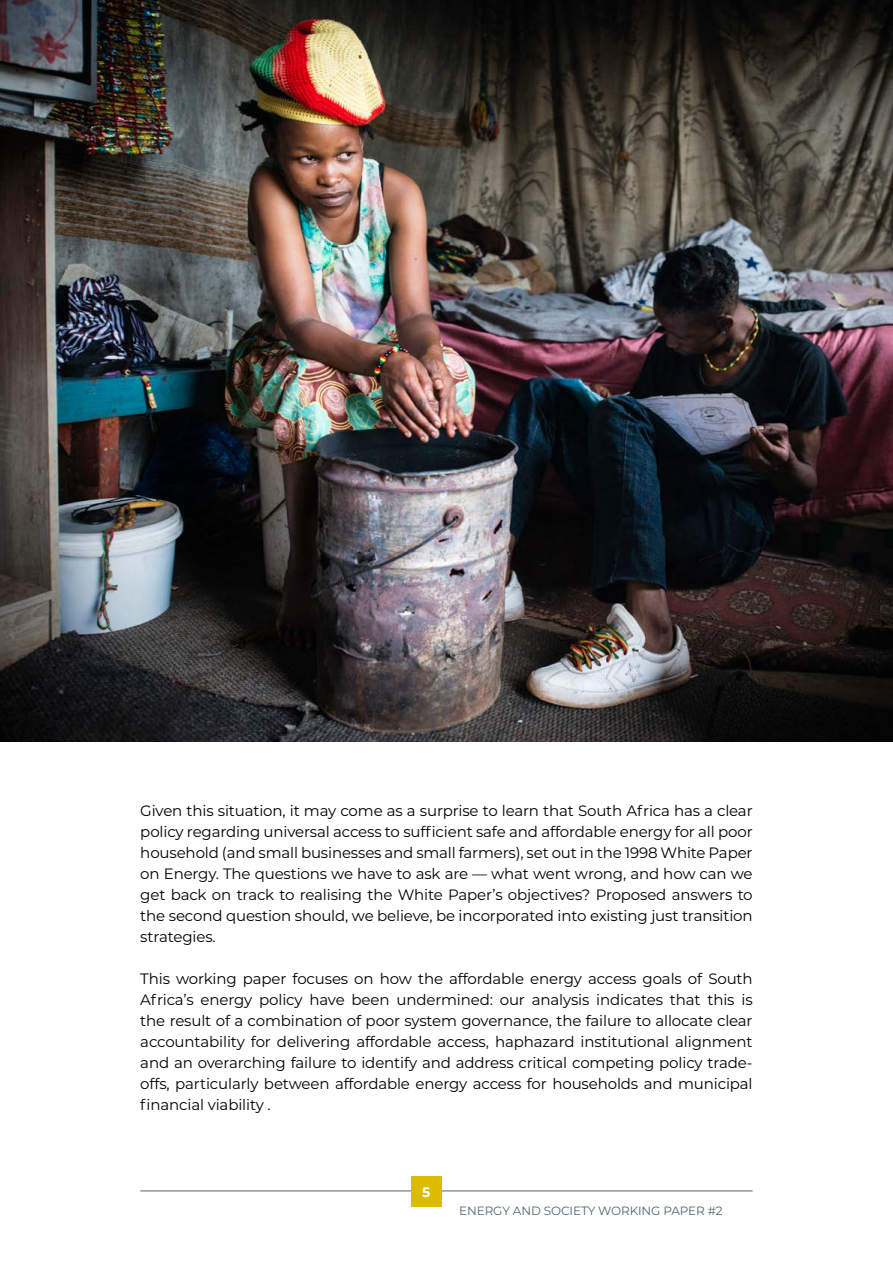
<style>
.page{position:relative;width:893px;height:1263px;background:#fff}
.page>*{position:absolute;margin:0;border:0;box-sizing:border-box;transform-origin:0 0}
.t1{font:15px/21px "Montserrat";letter-spacing:-.01em;color:#000;text-align:justify}
.t2{font:700 13.65px "Montserrat";color:#fff}
.t3{font:12px "Montserrat";letter-spacing:-.01em;color:#51646d}
</style>
<div class="page">
<hr style="left:140px;top:1190px;width:613px;height:1px;background:#51646d">
<div style="left:411px;top:1176px;width:31px;height:31px;background:#dbbc00"></div>
<img style="left:0;top:0;width:893px;height:741px">
<p class="t1" style="left:140px;top:799px;width:614px">Given this situation, it may come as a surprise to learn that South Africa has a clear policy regarding universal access to sufficient safe and affordable energy for all poor household (and small businesses and small farmers), set out in the 1998 White Paper on Energy. The questions we have to ask are — what went wrong, and how can we get back on track to realising the White Paper’s objectives? Proposed answers to the second question should, we believe, be incorporated into existing just transition strategies.</p>
<p class="t1" style="left:140px;top:967px;width:614px">This working paper focuses on how the affordable energy access goals of South Africa’s energy policy have been undermined: our analysis indicates that this is the result of a combination of poor system governance, the failure to allocate clear accountability for delivering affordable access, haphazard institutional alignment and an overarching failure to identify and address critical competing policy trade&shy;offs, particularly between affordable energy access for households and municipal financial viability .</p>
<p class="t2" style="left:422px;top:1183px;width:10px">5</p>
<p class="t3" style="left:459px;top:1202px;width:265px">ENERGY AND SOCIETY WORKING PAPER #2</p>
</div>
